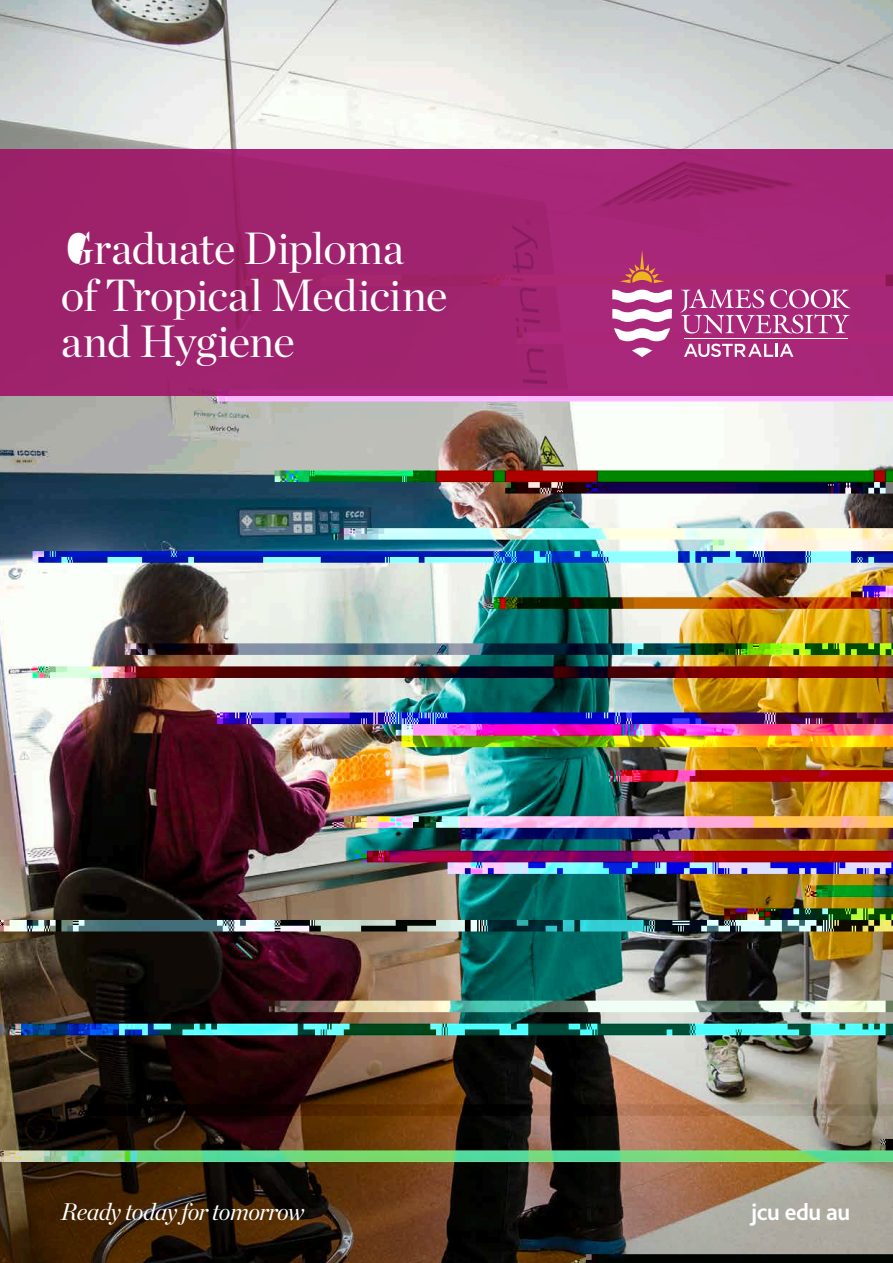
<style>
.page{position:relative;width:893px;height:1263px;background:#fff}
.page>*{position:absolute;margin:0;border:0;box-sizing:border-box;transform-origin:0 0}
.t1{font:45px/46.5px "Chronicle Display";letter-spacing:-.015em;color:#fff}
.t2{font:italic 24px "Chronicle Display";letter-spacing:-.02em;color:#fff}
.t3{font:700 24px "Bliss 2";letter-spacing:-.02em;color:#fff}
</style>
<div class="page">
<img style="left:0;top:0;width:893px;height:995px">
<div style="left:0;top:149px;width:893px;height:246px;background:linear-gradient(to right,#9c226a,#a92778)"></div>
<img style="left:0;top:995px;width:893px;height:268px">
<svg style="left:612px;top:309px;width:60px;height:13px"></svg>
<svg style="left:614px;top:328px;width:56px;height:13px"></svg>
<svg style="left:632px;top:348px;width:20px;height:9px"></svg>
<svg style="left:612px;top:290px;width:60px;height:13px"></svg>
<svg style="left:620px;top:250px;width:44px;height:33px"></svg>
<svg style="left:680px;top:289px;width:170px;height:45px;background:#bb5595"></svg>
<hr style="left:684px;top:338px;width:164px;height:1px;background:#fff">
<svg style="left:684px;top:344px;width:109px;height:13px"></svg>
<p class="t1" style="left:61px;top:222px;width:388px">Graduate Diploma of Tropical Medicine and Hygiene</p>
<p class="t2" style="left:61px;top:1193px;width:245px">Ready today for tomorrow</p>
<p class="t3" style="left:751px;top:1197px;width:100px">jcu.edu.au</p>
</div>
